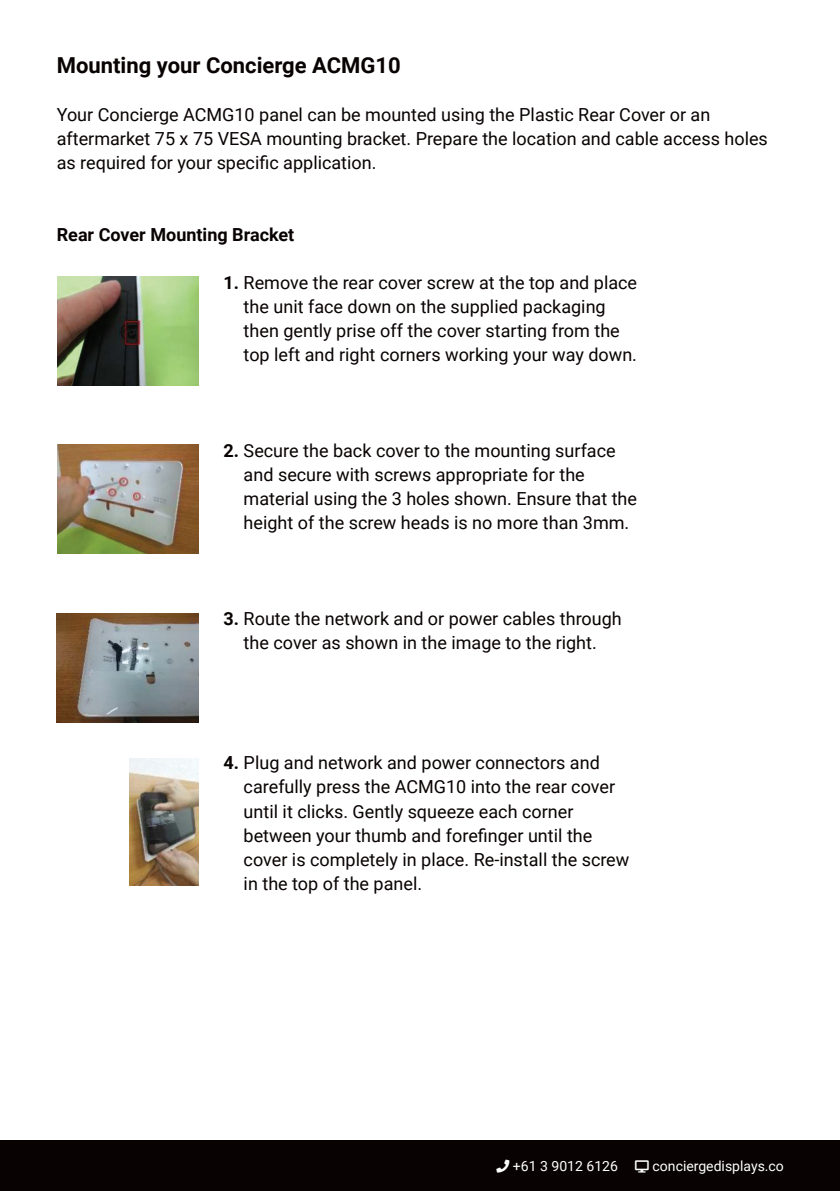
<style>
.page{position:relative;width:840px;height:1191px;background:#fff}
.page>*{position:absolute;margin:0;border:0;box-sizing:border-box;transform-origin:0 0}
.Small_Bold_Head{font:700 22px "Roboto";color:#080302}
.t1{font:18px/24px "Roboto";color:#080302}
.t2{font:700 18px "Roboto";color:#080302}
.t3{font:14px "Roboto";color:#fff}
.s1{font-weight:700}
</style>
<div class="page">
<div style="left:0;top:1140px;width:839px;height:51px;background:#080302"></div>
<img style="left:58px;top:276px;width:140px;height:109px">
<img style="left:58px;top:445px;width:140px;height:108px">
<img style="left:57px;top:614px;width:141px;height:108px">
<img style="left:129px;top:758px;width:69px;height:127px">
<p class="Small_Bold_Head" style="left:57px;top:50px;width:345px">Mounting your Concierge ACMG10</p>
<p class="t1" style="left:57px;top:102px;width:712px">Your Concierge ACMG10 panel can be mounted using the Plastic Rear Cover or an aftermarket 75 x 75 VESA mounting bracket. Prepare the location and cable access holes as required for your specific application.</p>
<p class="t2" style="left:57px;top:222px;width:239px">Rear Cover Mounting Bracket</p>
<p class="t1" style="left:243px;top:270px;width:395px;text-indent:-20px"><span class="s1">1.</span> Remove the rear cover screw at the top and place the unit face down on the supplied packaging then gently prise off the cover starting from the top left and right corners working your way down.</p>
<p class="t1" style="left:243px;top:438px;width:394px;text-indent:-20px"><span class="s1">2.</span> Secure the back cover to the mounting surface and secure with screws appropriate for the material using the 3 holes shown. Ensure that the height of the screw heads is no more than 3mm.</p>
<p class="t1" style="left:223px;top:606px;width:399px;text-align:center"><span class="s1">3.</span> Route the network and or power cables through the cover as shown in the image to the right.</p>
<p class="t1" style="left:243px;top:750px;width:387px;text-indent:-20px"><span class="s1">4.</span> Plug and network and power connectors and carefully press the ACMG10 into the rear cover until it clicks. Gently squeeze each corner between your thumb and forefinger until the cover is completely in place. Re-install the screw in the top of the panel.</p>
<p class="t3" style="left:512px;top:1156px;width:106px">+61 3 9012 6126</p>
<p class="t3" style="left:652px;top:1156px;width:133px">conciergedisplays.co</p>
</div>
